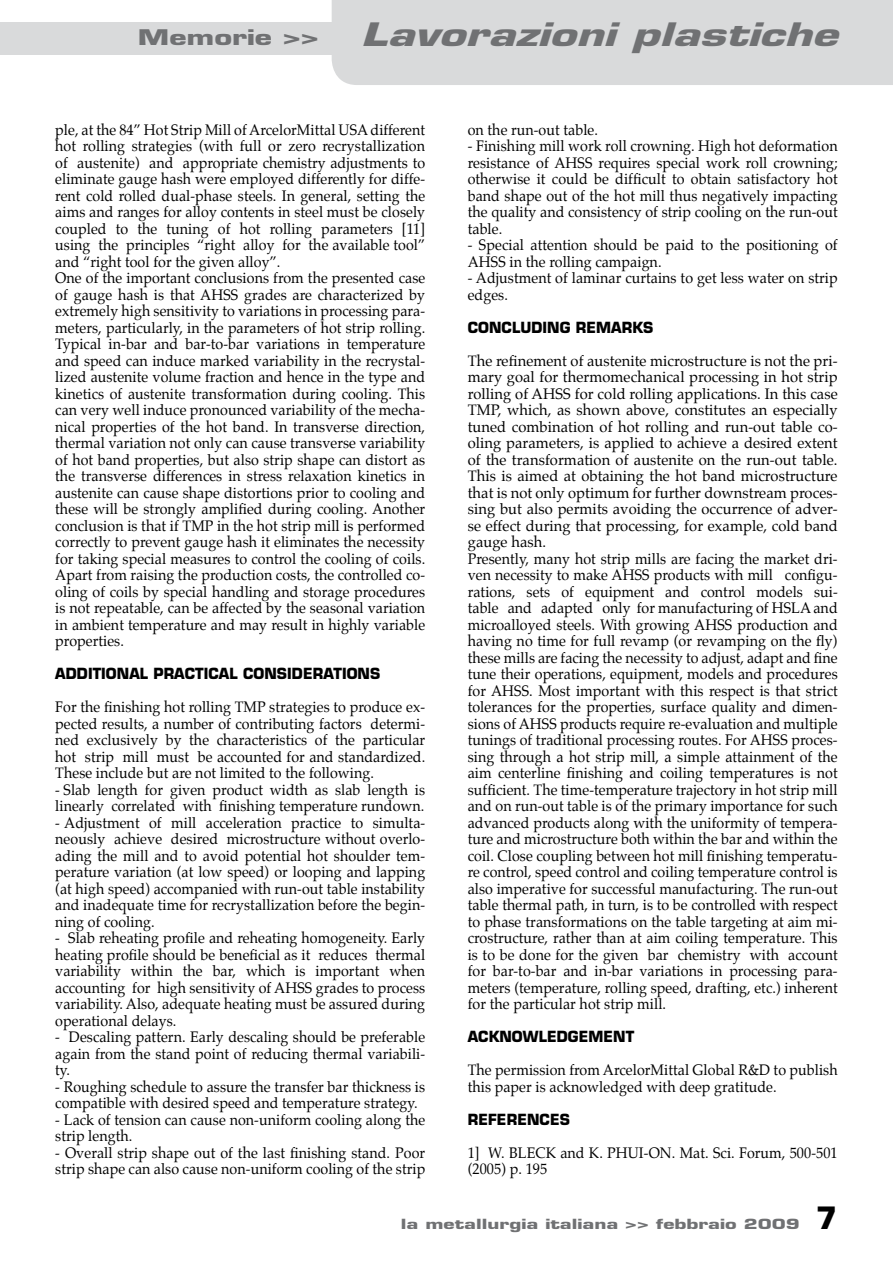
<style>
.page{position:relative;width:893px;height:1263px;background:#fff}
.page>*{position:absolute;margin:0;border:0;box-sizing:border-box;transform-origin:0 0}
.t1{font:italic 700 31.5px "Eurostile";color:#707173;scale:1.43 1}
.t2{font:700 21px "Eurostile";color:#707173;scale:1.43 1}
.t3{font:15px/16.5px "Palatino";letter-spacing:.005em;color:#000;scale:.95 1}
.t4{font:15px/16.5px "Palatino";letter-spacing:.005em;color:#000}
.t5{font:700 15px "Eurostile";letter-spacing:.005em;color:#000;scale:.95 1}
.t6{font:700 13.65px "Eurostile";color:#707173;scale:1.43 1}
.s1{font-size:30px;color:#000}
</style>
<div class="page">
<div style="left:0;top:22px;width:893px;height:33px;background:#d9dadb"></div>
<div style="left:332px;top:0;width:561px;height:85px;background:#d9dadb"></div>
<h2 class="t2" style="left:138px;top:25px;width:128px">Memorie &gt;&gt;</h2>
<h1 class="t1" style="left:361px;top:15px;width:335px">Lavorazioni plastiche</h1>
<p class="t3" style="left:55px;top:121px;width:391px">ple, at the 84” Hot Strip Mill of ArcelorMittal USA different hot rolling strategies (with full or zero recrystallization of austenite) and appropriate chemistry adjustments to eliminate gauge hash were employed differently for diffe&shy;rent cold rolled dual-phase steels. In general, setting the aims and ranges for alloy contents in steel must be closely coupled to the tuning of hot rolling parameters [11] using the principles “right alloy for the available tool” and “right tool for the given alloy”.<br>One of the important conclusions from the presented case of gauge hash is that AHSS grades are characterized by extremely high sensitivity to variations in processing para&shy;meters, particularly, in the parameters of hot strip rolling.<br>Typical in-bar and bar-to-bar variations in temperature and speed can induce marked variability in the recrystal&shy;lized austenite volume fraction and hence in the type and kinetics of austenite transformation during cooling. This can very well induce pronounced variability of the mecha&shy;nical properties of the hot band. In transverse direction, thermal variation not only can cause transverse variability of hot band properties, but also strip shape can distort as the transverse differences in stress relaxation kinetics in austenite can cause shape distortions prior to cooling and these will be strongly amplified during cooling. Another conclusion is that if TMP in the hot strip mill is performed correctly to prevent gauge hash it eliminates the necessity for taking special measures to control the cooling of coils.<br>Apart from raising the production costs, the controlled co&shy;oling of coils by special handling and storage procedures is not repeatable, can be affected by the seasonal variation in ambient temperature and may result in highly variable properties.</p>
<p class="t5" style="left:55px;top:664px;width:344px">ADDITIONAL PRACTICAL CONSIDERATIONS</p>
<p class="t3" style="left:55px;top:699px;width:391px;text-align:justify">For the finishing hot rolling TMP strategies to produce ex&shy;pected results, a number of contributing factors determi&shy;ned exclusively by the characteristics of the particular hot strip mill must be accounted for and standardized.<br>These include but are not limited to the following.</p>
<p class="t3" style="left:55px;top:781px;width:391px">- Slab length for given product width as slab length is linearly correlated with finishing temperature rundown.</p>
<p class="t3" style="left:55px;top:814px;width:391px;text-align:justify">- Adjustment of mill acceleration practice to simulta&shy;neously achieve desired microstructure without overlo&shy;ading the mill and to avoid potential hot shoulder tem&shy;perature variation (at low speed) or looping and lapping (at high speed) accompanied with run-out table instability and inadequate time for recrystallization before the begin&shy;ning of cooling.</p>
<p class="t3" style="left:55px;top:930px;width:391px;text-align:justify">- Slab reheating profile and reheating homogeneity. Early heating profile should be beneficial as it reduces thermal variability within the bar, which is important when accounting for high sensitivity of AHSS grades to process variability. Also, adequate heating must be assured during operational delays.</p>
<p class="t3" style="left:55px;top:1029px;width:391px;text-align:justify">- Descaling pattern. Early descaling should be preferable again from the stand point of reducing thermal variabili&shy;ty.</p>
<p class="t3" style="left:55px;top:1078px;width:391px">- Roughing schedule to assure the transfer bar thickness is compatible with desired speed and temperature strategy.</p>
<p class="t3" style="left:55px;top:1111px;width:391px">- Lack of tension can cause non-uniform cooling along the strip length.</p>
<p class="t3" style="left:55px;top:1144px;width:391px">- Overall strip shape out of the last finishing stand. Poor strip shape can also cause non-uniform cooling of the strip</p>
<p class="t3" style="left:468px;top:121px;width:139px">on the run-out table.</p>
<p class="t3" style="left:468px;top:138px;width:391px;text-align:justify">- Finishing mill work roll crowning. High hot deformation resistance of AHSS requires special work roll crowning; otherwise it could be difficult to obtain satisfactory hot band shape out of the hot mill thus negatively impacting the quality and consistency of strip cooling on the run-out table.</p>
<p class="t3" style="left:468px;top:237px;width:391px">- Special attention should be paid to the positioning of<br>AHSS in the rolling campaign.</p>
<p class="t3" style="left:468px;top:270px;width:391px">- Adjustment of laminar curtains to get less water on strip edges.</p>
<p class="t5" style="left:468px;top:318px;width:197px">CONCLUDING REMARKS</p>
<p class="t4" style="left:468px;top:352px;width:372px">The refinement of austenite microstructure is not the pri&shy;mary goal for thermomechanical processing in hot strip rolling of AHSS for cold rolling applications. In this case TMP, which, as shown above, constitutes an especially tuned combination of hot rolling and run-out table co&shy;oling parameters, is applied to achieve a desired extent of the transformation of austenite on the run-out table.<br>This is aimed at obtaining the hot band microstructure that is not only optimum for further downstream proces&shy;sing but also permits avoiding the occurrence of adver&shy;se effect during that processing, for example, cold band gauge hash.<br>Presently, many hot strip mills are facing the market dri&shy;ven necessity to make AHSS products with mill configu&shy;rations, sets of equipment and control models sui&shy;table and adapted only for manufacturing of HSLA and microalloyed steels. With growing AHSS production and having no time for full revamp (or revamping on the fly) these mills are facing the necessity to adjust, adapt and fine tune their operations, equipment, models and procedures for AHSS. Most important with this respect is that strict tolerances for the properties, surface quality and dimen&shy;sions of AHSS products require re-evaluation and multiple tunings of traditional processing routes. For AHSS proces&shy;sing through a hot strip mill, a simple attainment of the aim centerline finishing and coiling temperatures is not sufficient. The time-temperature trajectory in hot strip mill and on run-out table is of the primary importance for such advanced products along with the uniformity of tempera&shy;ture and microstructure both within the bar and within the coil. Close coupling between hot mill finishing temperatu&shy;re control, speed control and coiling temperature control is also imperative for successful manufacturing. The run-out table thermal path, in turn, is to be controlled with respect to phase transformations on the table targeting at aim mi&shy;crostructure, rather than at aim coiling temperature. This is to be done for the given bar chemistry with account for bar-to-bar and in-bar variations in processing para&shy;meters (temperature, rolling speed, drafting, etc.) inherent for the particular hot strip mill.</p>
<p class="t5" style="left:468px;top:1027px;width:177px">ACKNOWLEDGEMENT</p>
<p class="t3" style="left:468px;top:1062px;width:391px">The permission from ArcelorMittal Global R&amp;D to publish this paper is acknowledged with deep gratitude.</p>
<p class="t5" style="left:468px;top:1110px;width:109px">REFERENCES</p>
<p class="t3" style="left:468px;top:1144px;width:391px">1] W. BLECK and K. PHUI-ON. Mat. Sci. Forum, 500-501 (2005) p. 195</p>
<p class="t6" style="left:401px;top:1215px;width:307px">la metallurgia italiana &gt;&gt; febbraio 2009 <span class="s1">7</span></p>
</div>
